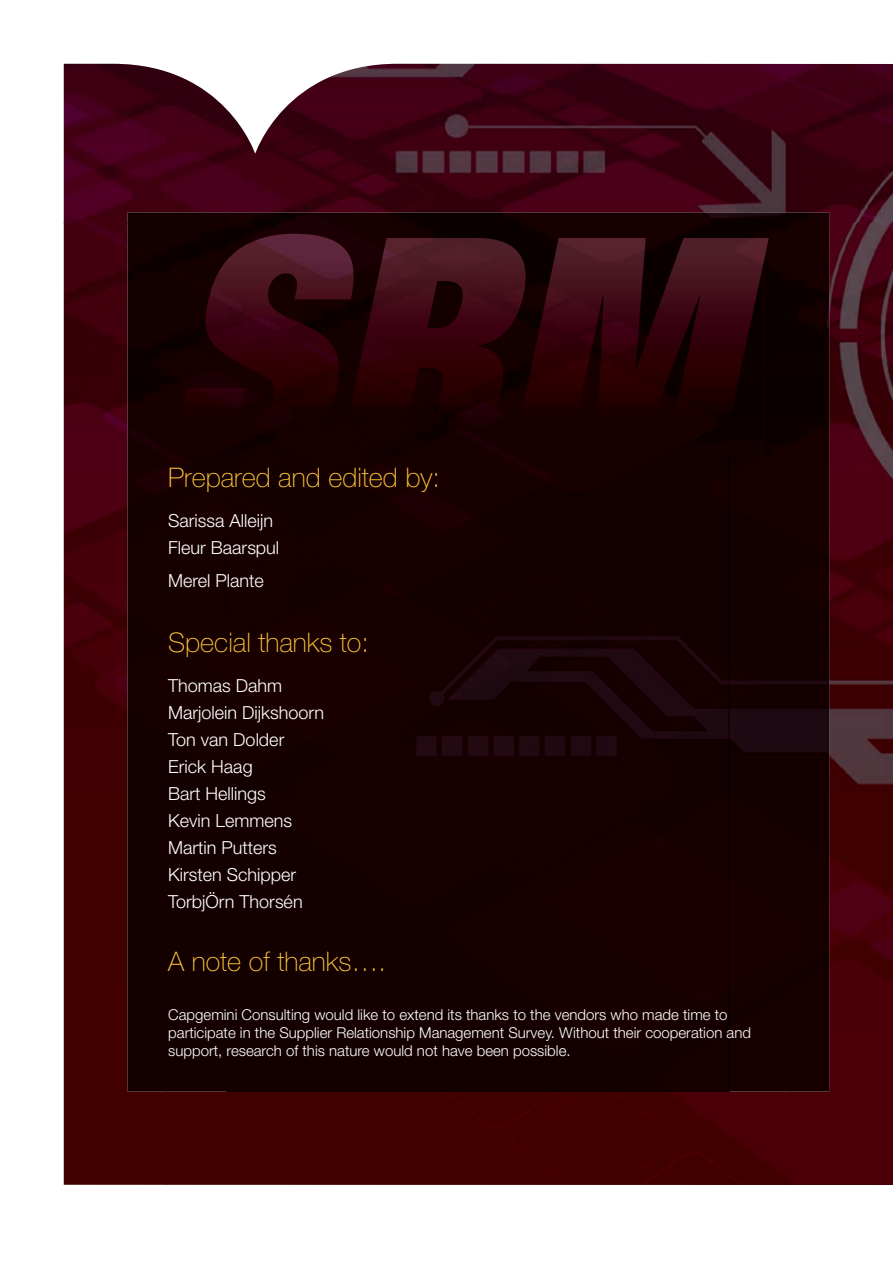
<style>
.page{position:relative;width:893px;height:1263px;background:#fff}
.page>*{position:absolute;margin:0;border:0;box-sizing:border-box;transform-origin:0 0}
.t1{font:100 27px "Helvetica Neue LT Std";color:#ffca38}
.t2{font:300 18px/27px "Helvetica Neue LT Std";color:#fff}
.t3{font:300 15px/18px "Helvetica Neue LT Std";color:#fff}
</style>
<div class="page">
<img style="left:64px;top:64px;width:829px;height:159px">
<img style="left:64px;top:223px;width:102px;height:962px">
<img style="left:790px;top:223px;width:103px;height:962px">
<img style="left:166px;top:1091px;width:624px;height:94px">
<div style="left:128px;top:213px;width:99px;height:878px;background:#140000"></div>
<img style="left:227px;top:213px;width:602px;height:50px">
<img style="left:730px;top:263px;width:99px;height:828px">
<div style="left:227px;top:456px;width:503px;height:635px;background:#160000"></div>
<img style="left:184px;top:234px;width:585px;height:222px">
<h1 class="t1" style="left:168px;top:462px;width:273px">Prepared and edited by:</h1>
<p class="t2" style="left:168px;top:506px;width:113px">Sarissa Alleijn<br>Fleur Baarspul</p>
<p class="t2" style="left:168px;top:566px;width:97px">Merel Plante</p>
<h1 class="t1" style="left:168px;top:627px;width:202px">Special thanks to:</h1>
<p class="t2" style="left:168px;top:672px;width:158px">Thomas Dahm<br>Marjolein Dijkshoorn<br>Ton van Dolder<br>Erick Haag<br>Bart Hellings<br>Kevin Lemmens<br>Martin Putters<br>Kirsten Schipper<br>TorbjÖrn Thorsén</p>
<h1 class="t1" style="left:168px;top:946px;width:219px">A note of thanks….</h1>
<p class="t3" style="left:168px;top:1005px;width:584px">Capgemini Consulting would like to extend its thanks to the vendors who made time to participate in the Supplier Relationship Management Survey. Without their cooperation and support, research of this nature would not have been possible.</p>
</div>
